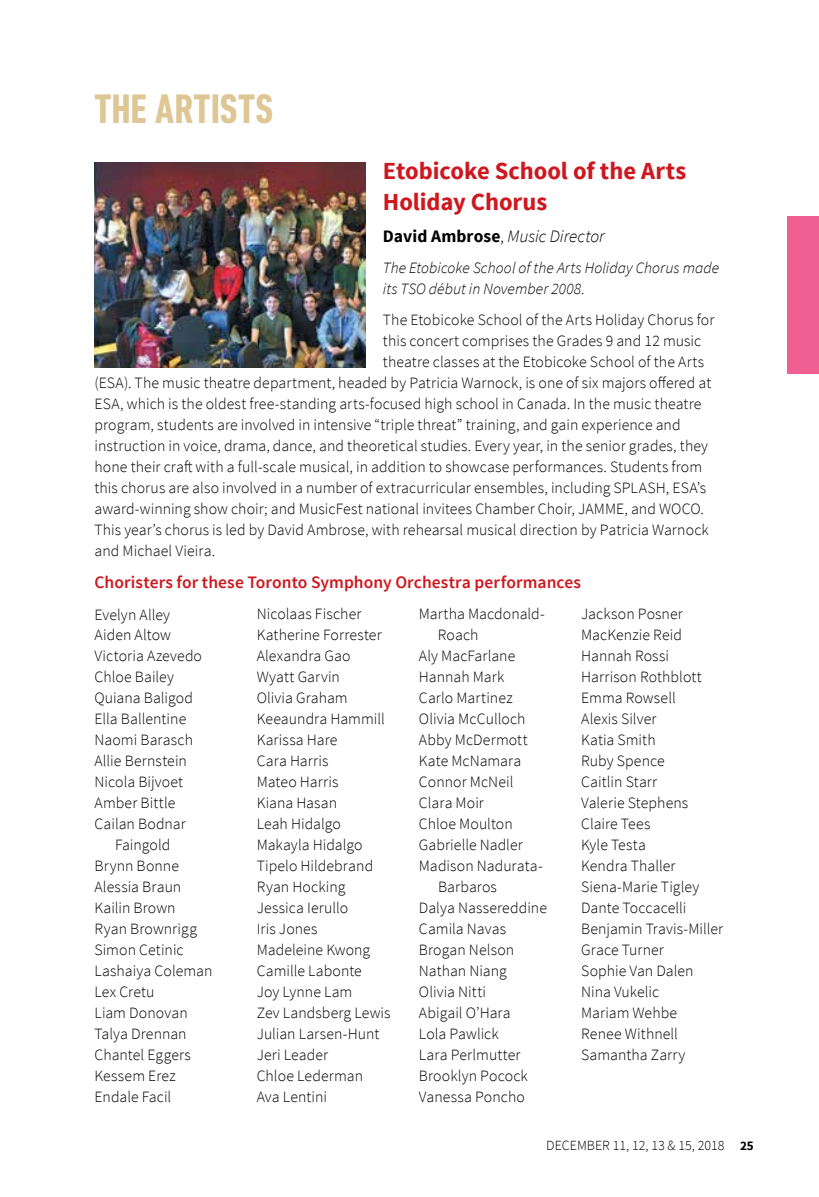
<style>
.page{position:relative;width:819px;height:1197px;background:#fff}
.page>*{position:absolute;margin:0;border:0;box-sizing:border-box;transform-origin:0 0}
.t1{font:700 condensed 42px "DIN Next LT Pro";letter-spacing:.005em;color:#dec695}
.t2{font:700 24.5px/31.5px "Source Sans Pro";color:#ce171e}
.t3{font:600 17.5px "Source Sans Pro";letter-spacing:.005em;color:#ce171e}
.t4{font:italic 300 17.5px "Source Sans Pro";letter-spacing:-.005em;color:#000}
.t5{font:300 15.75px/21px "Source Sans Pro";letter-spacing:.005em;color:#000}
.t6{font:italic 300 15.75px/21px "Source Sans Pro";letter-spacing:.005em;color:#000}
.t7{font:300 14px "Source Sans Pro";color:#000}
.s1{font-weight:700;font-style:normal}
.s2{font-style:normal}
.s3{font-weight:700;font-size:13.12px}
</style>
<div class="page">
<div style="left:788px;top:216px;width:31px;height:158px;background:#f05f91"></div>
<img style="left:94px;top:163px;width:271px;height:205px">
<h1 class="t1" style="left:94px;top:85px;width:180px">THE ARTISTS</h1>
<h2 class="t2" style="left:383px;top:156px;width:305px">Etobicoke School of the Arts<br>Holiday Chorus</h2>
<p class="t4" style="left:383px;top:225px;width:223px"><span class="s1">David Ambrose</span><span class="s2">,</span> Music Director</p>
<p class="t6" style="left:383px;top:257px;width:338px">The Etobicoke School of the Arts Holiday Chorus made its TSO début in November 2008.</p>
<p class="t5" style="left:383px;top:310px;width:333px">The Etobicoke School of the Arts Holiday Chorus for</p>
<p class="t5" style="left:383px;top:331px;width:320px">this concert comprises the Grades 9 and 12 music</p>
<p class="t5" style="left:383px;top:352px;width:323px">theatre classes at the Etobicoke School of the Arts</p>
<p class="t5" style="left:95px;top:373px;width:618px">(ESA). The music theatre department, headed by Patricia Warnock, is one of six majors offered at</p>
<p class="t5" style="left:95px;top:394px;width:608px">ESA, which is the oldest free-standing arts-focused high school in Canada. In the music theatre</p>
<p class="t5" style="left:95px;top:415px;width:588px">program, students are involved in intensive “triple threat” training, and gain experience and</p>
<p class="t5" style="left:95px;top:436px;width:615px">instruction in voice, drama, dance, and theoretical studies. Every year, in the senior grades, they</p>
<p class="t5" style="left:95px;top:457px;width:609px">hone their craft with a full-scale musical, in addition to showcase performances. Students from</p>
<p class="t5" style="left:95px;top:478px;width:613px">this chorus are also involved in a number of extracurricular ensembles, including SPLASH, ESA’s</p>
<p class="t5" style="left:95px;top:499px;width:611px">award-winning show choir; and MusicFest national invitees Chamber Choir, JAMME, and WOCO.</p>
<p class="t5" style="left:95px;top:520px;width:616px">This year’s chorus is led by David Ambrose, with rehearsal musical direction by Patricia Warnock</p>
<p class="t5" style="left:95px;top:541px;width:122px">and Michael Vieira.</p>
<p class="t3" style="left:94px;top:571px;width:488px">Choristers for these Toronto Symphony Orchestra performances</p>
<p class="t5" style="left:94px;top:604px;width:77px">Evelyn Alley</p>
<p class="t5" style="left:94px;top:625px;width:78px">Aiden Altow</p>
<p class="t5" style="left:94px;top:646px;width:109px">Victoria Azevedo</p>
<p class="t5" style="left:94px;top:667px;width:81px">Chloe Bailey</p>
<p class="t5" style="left:94px;top:688px;width:100px">Quiana Baligod</p>
<p class="t5" style="left:94px;top:709px;width:93px">Ella Ballentine</p>
<p class="t5" style="left:94px;top:730px;width:100px">Naomi Barasch</p>
<p class="t5" style="left:94px;top:751px;width:94px">Allie Bernstein</p>
<p class="t5" style="left:94px;top:772px;width:90px">Nicola Bijvoet</p>
<p class="t5" style="left:94px;top:793px;width:82px">Amber Bittle</p>
<p class="t5" style="left:94px;top:814px;width:93px">Cailan Bodnar</p>
<p class="t5" style="left:115px;top:835px;width:57px">Faingold</p>
<p class="t5" style="left:94px;top:856px;width:86px">Brynn Bonne</p>
<p class="t5" style="left:94px;top:877px;width:88px">Alessia Braun</p>
<p class="t5" style="left:94px;top:898px;width:83px">Kailin Brown</p>
<p class="t5" style="left:94px;top:919px;width:104px">Ryan Brownrigg</p>
<p class="t5" style="left:94px;top:940px;width:91px">Simon Cetinic</p>
<p class="t5" style="left:94px;top:961px;width:119px">Lashaiya Coleman</p>
<p class="t5" style="left:94px;top:982px;width:62px">Lex Cretu</p>
<p class="t5" style="left:94px;top:1003px;width:95px">Liam Donovan</p>
<p class="t5" style="left:94px;top:1024px;width:94px">Talya Drennan</p>
<p class="t5" style="left:94px;top:1045px;width:98px">Chantel Eggers</p>
<p class="t5" style="left:94px;top:1066px;width:83px">Kessem Erez</p>
<p class="t5" style="left:94px;top:1087px;width:78px">Endale Facil</p>
<p class="t5" style="left:581px;top:603px;width:144px">Jackson Posner<br>MacKenzie Reid<br>Hannah Rossi<br>Harrison Rothblott<br>Emma Rowsell<br>Alexis Silver<br>Katia Smith<br>Ruby Spence<br>Caitlin Starr<br>Valerie Stephens<br>Claire Tees<br>Kyle Testa<br>Kendra Thaller<br>Siena-Marie Tigley<br>Dante Toccacelli<br>Benjamin Travis-Miller<br>Grace Turner<br>Sophie Van Dalen<br>Nina Vukelic<br>Mariam Wehbe<br>Renee Withnell<br>Samantha Zarry</p>
<p class="t5" style="left:257px;top:604px;width:135px">Nicolaas Fischer<br>Katherine Forrester<br>Alexandra Gao<br>Wyatt Garvin<br>Olivia Graham<br>Keeaundra Hammill<br>Karissa Hare<br>Cara Harris<br>Mateo Harris<br>Kiana Hasan<br>Leah Hidalgo<br>Makayla Hidalgo<br>Tipelo Hildebrand<br>Ryan Hocking<br>Jessica Ierullo<br>Iris Jones<br>Madeleine Kwong<br>Camille Labonte<br>Joy Lynne Lam<br>Zev Landsberg Lewis<br>Julian Larsen-Hunt<br>Jeri Leader<br>Chloe Lederman<br>Ava Lentini</p>
<p class="t5" style="left:419px;top:604px;width:127px">Martha Macdonald-</p>
<p class="t5" style="left:438px;top:625px;width:42px">Roach</p>
<p class="t5" style="left:419px;top:646px;width:98px">Aly MacFarlane</p>
<p class="t5" style="left:419px;top:667px;width:87px">Hannah Mark</p>
<p class="t5" style="left:419px;top:688px;width:95px">Carlo Martinez</p>
<p class="t5" style="left:419px;top:709px;width:108px">Olivia McCulloch</p>
<p class="t5" style="left:419px;top:730px;width:110px">Abby McDermott</p>
<p class="t5" style="left:419px;top:751px;width:104px">Kate McNamara</p>
<p class="t5" style="left:419px;top:772px;width:96px">Connor McNeil</p>
<p class="t5" style="left:419px;top:793px;width:66px">Clara Moir</p>
<p class="t5" style="left:419px;top:814px;width:95px">Chloe Moulton</p>
<p class="t5" style="left:419px;top:835px;width:105px">Gabrielle Nadler</p>
<p class="t5" style="left:419px;top:856px;width:125px">Madison Nadurata-</p>
<p class="t5" style="left:438px;top:877px;width:60px">Barbaros</p>
<p class="t5" style="left:419px;top:898px;width:130px">Dalya Nassereddine</p>
<p class="t5" style="left:419px;top:919px;width:89px">Camila Navas</p>
<p class="t5" style="left:419px;top:940px;width:97px">Brogan Nelson</p>
<p class="t5" style="left:419px;top:961px;width:89px">Nathan Niang</p>
<p class="t5" style="left:419px;top:982px;width:69px">Olivia Nitti</p>
<p class="t5" style="left:419px;top:1003px;width:93px">Abigail O’Hara</p>
<p class="t5" style="left:419px;top:1024px;width:81px">Lola Pawlick</p>
<p class="t5" style="left:419px;top:1044px;width:103px">Lara Perlmutter</p>
<p class="t5" style="left:419px;top:1065px;width:110px">Brooklyn Pocock</p>
<p class="t5" style="left:419px;top:1086px;width:108px">Vanessa Poncho</p>
<p class="t7" style="left:546px;top:1137px;width:209px">DECEMBER 11, 12, 13 &amp; 15, 2018 <span class="s3">25</span></p>
</div>
